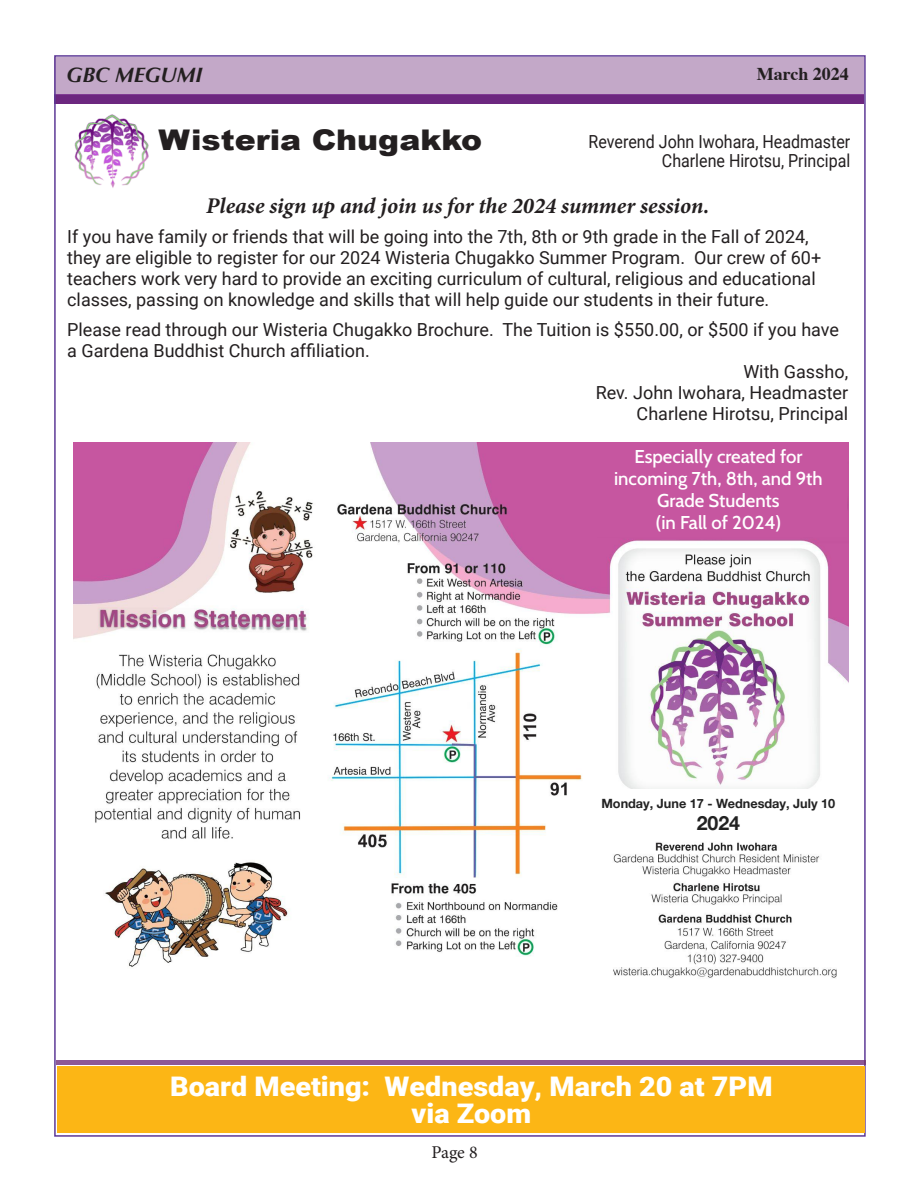
<style>
.page{position:relative;width:918px;height:1188px;background:#fff}
.page>*{position:absolute;margin:0;border:0;box-sizing:border-box;transform-origin:0 0}
.Paragraph_Text_10{font:900 28.5px "Arial";color:#231f20;scale:1.11 1}
.t1{font:900 27px "Roboto";color:#fff;scale:1.07 1}
.t2{font:italic 700 22.5px "Minion Pro";letter-spacing:-.005em;color:#231f20}
.t3{font:italic 700 21px "Optima";color:#231f20}
.t4{font:700 19.5px "Helvetica Neue";color:#222}
.t5{font:500 18.6px/22.4px "Cabin";color:#fff;text-align:center}
.t6{font:18px/21px "Roboto";color:#231f20}
.t7{font:18px "Roboto";color:#231f20;scale:.89 1}
.t8{font:700 18px "Times";color:#231f20}
.t9{font:18px "Minion Pro";color:#231f20}
.t10{font:700 12.75px "Helvetica Neue";color:#222}
</style>
<div class="page">
<div style="left:54px;top:57px;width:810px;height:37px;background:#c3a8c8"></div>
<div style="left:54px;top:94px;width:810px;height:10px;background:#6c277f"></div>
<img style="left:74px;top:114px;width:75px;height:74px">
<img style="left:74px;top:442px;width:774px;height:525px">
<div style="left:590px;top:442px;width:257px;height:95px;background:#c656a0"></div>
<img style="left:605px;top:908px;width:243px;height:70px">
<div style="left:594px;top:790px;width:249px;height:48px;background:#fff"></div>
<hr style="left:56px;top:1060px;width:810px;height:4px;background:#8d5895">
<div style="left:57px;top:1066px;width:808px;height:66px;background:#fcb615"></div>
<p class="t3" style="left:67px;top:62px;width:138px">GBC MEGUMI</p>
<p class="t8" style="left:757px;top:57px;width:94px">March 2024</p>
<p class="Paragraph_Text_10" style="left:158px;top:119px;width:293px">Wisteria Chugakko</p>
<p class="t7" style="left:589px;top:129px;width:296px">Reverend John Iwohara, Headmaster</p>
<p class="t7" style="left:662px;top:148px;width:213px">Charlene Hirotsu, Principal</p>
<p class="t2" style="left:206px;top:190px;width:505px">Please sign up and join us for the 2024 summer session.</p>
<p class="t6" style="left:67px;top:226px;width:756px">If you have family or friends that will be going into the 7th, 8th or 9th grade in the Fall of 2024, they are eligible to register for our 2024 Wisteria Chugakko Summer Program. Our crew of 60+ teachers work very hard to provide an exciting curriculum of cultural, religious and educational classes, passing on knowledge and skills that will help guide our students in their future.</p>
<p class="t6" style="left:67px;top:319px;width:773px">Please read through our Wisteria Chugakko Brochure. The Tuition is $550.00, or $500 if you have a Gardena Buddhist Church affiliation.</p>
<p class="t6" style="left:743px;top:361px;width:106px">With Gassho,</p>
<p class="t6" style="left:596px;top:382px;width:254px">Rev. John Iwohara, Headmaster</p>
<p class="t6" style="left:637px;top:403px;width:213px">Charlene Hirotsu, Principal</p>
<p class="t5" style="left:614px;top:444px;width:210px">Especially created for incoming 7th, 8th, and 9th<br>Grade Students<br>(in Fall of 2024)</p>
<p class="t10" style="left:601px;top:796px;width:235px">Monday, June 17 - Wednesday, July 10</p>
<p class="t4" style="left:697px;top:811px;width:45px">2024</p>
<p class="t1" style="left:170px;top:1067px;width:565px">Board Meeting: Wednesday, March 20 at 7PM</p>
<p class="t1" style="left:412px;top:1094px;width:113px">via Zoom</p>
<p class="t9" style="left:432px;top:1140px;width:48px">Page 8</p>
</div>
